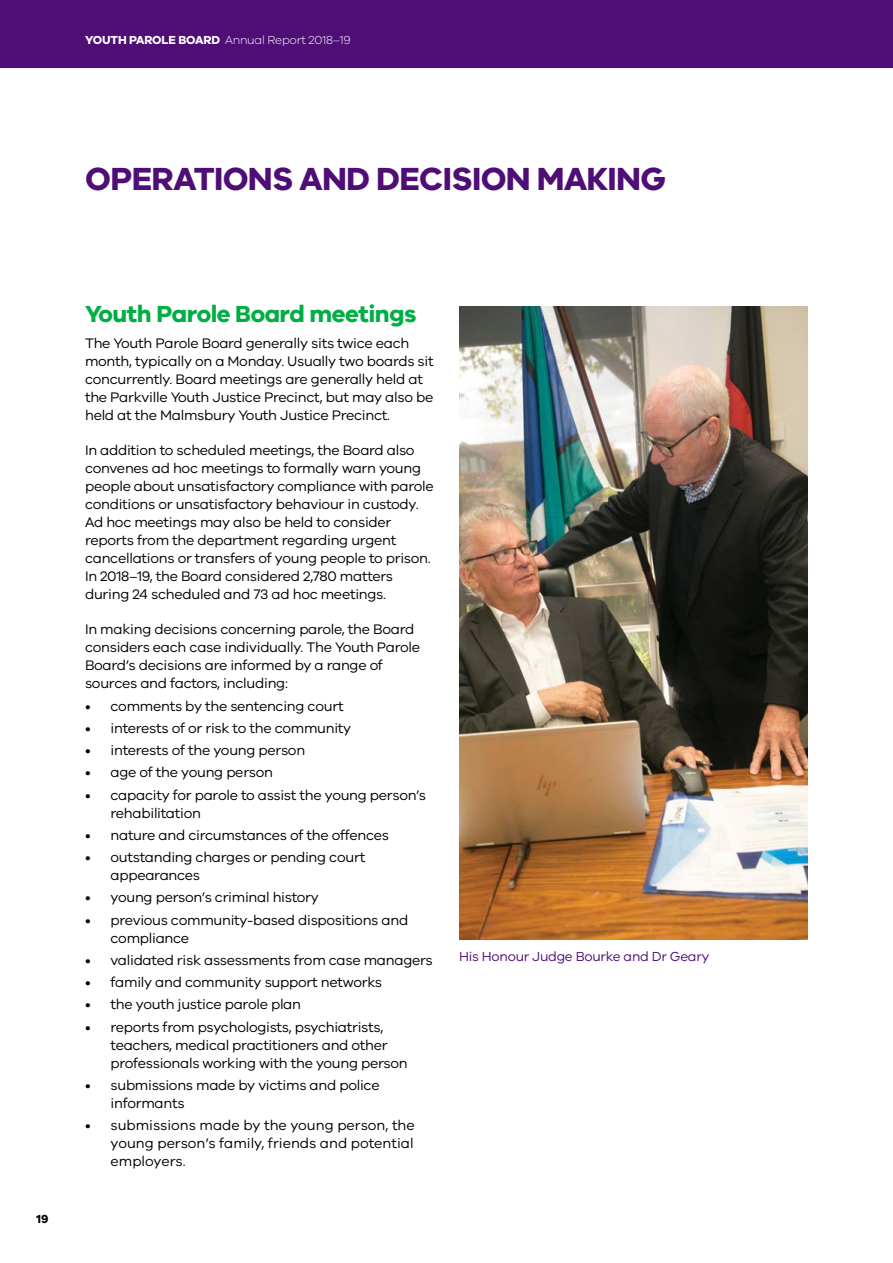
<style>
.page{position:relative;width:893px;height:1263px;background:#fff}
.page>*{position:absolute;margin:0;border:0;box-sizing:border-box;transform-origin:0 0}
.A_Head{font:700 33px "VIC";letter-spacing:-.02em;color:#4f0d76}
.B_Head{font:700 24px "VIC";letter-spacing:-.02em;color:#00ae43}
.Body_Text{font:14.25px/18px "VIC";letter-spacing:-.02em;color:#000}
.Tab_NSA{font:14.25px/18px "VIC";letter-spacing:-.02em;color:#000}
.Body_Text_NSA{font:14.25px/18px "VIC";letter-spacing:-.02em;color:#000}
.Tab{font:14.25px/18px "VIC";color:#000;text-align:justify}
.t1{font:13.5px "VIC";letter-spacing:-.02em;color:#4f0d76}
.t2{font:300 12px "VIC";letter-spacing:-.02em;color:#fff}
.t3{font:700 12px "VIC";color:#000}
.s1{font-weight:700}
</style>
<div class="page">
<div style="left:0;top:0;width:893px;height:68px;background:#4f0d76"></div>
<img style="left:459px;top:306px;width:349px;height:634px">
<p class="t2" style="left:85px;top:33px;width:267px"><span class="s1">YOUTH PAROLE BOARD</span> Annual Report 2018–19</p>
<p class="A_Head" style="left:85px;top:159px;width:582px">OPERATIONS AND DECISION MAKING</p>
<p class="t3" style="left:37px;top:1211px;width:13px">19</p>
<p class="B_Head" style="left:85px;top:299px;width:333px">Youth Parole Board meetings</p>
<p class="Body_Text" style="left:85px;top:334px;width:350px">The Youth Parole Board generally sits twice each month, typically on a Monday. Usually two boards sit concurrently. Board meetings are generally held at the Parkville Youth Justice Precinct, but may also be held at the Malmsbury Youth Justice Precinct.</p>
<p class="Body_Text" style="left:85px;top:441px;width:350px">In addition to scheduled meetings, the Board also convenes ad hoc meetings to formally warn young people about unsatisfactory compliance with parole conditions or unsatisfactory behaviour in custody.<br>Ad hoc meetings may also be held to consider reports from the department regarding urgent cancellations or transfers of young people to prison.<br>In 2018–19, the Board considered 2,780 matters during 24 scheduled and 73 ad hoc meetings.</p>
<p class="Body_Text_NSA" style="left:85px;top:620px;width:337px">In making decisions concerning parole, the Board considers each case individually. The Youth Parole Board’s decisions are informed by a range of sources and factors, including:</p>
<p class="Tab_NSA" style="left:85px;top:696px;width:260px">• comments by the sentencing court</p>
<p class="Tab_NSA" style="left:85px;top:718px;width:268px">• interests of or risk to the community</p>
<p class="Tab_NSA" style="left:85px;top:741px;width:222px">• interests of the young person</p>
<p class="Tab_NSA" style="left:85px;top:763px;width:189px">• age of the young person</p>
<p class="Tab_NSA" style="left:111px;top:785px;width:317px;text-indent:-26px">• capacity for parole to assist the young person’s rehabilitation</p>
<p class="Tab_NSA" style="left:85px;top:825px;width:305px">• nature and circumstances of the offences</p>
<p class="Tab_NSA" style="left:111px;top:848px;width:256px;text-indent:-26px">• outstanding charges or pending court appearances</p>
<p class="Tab_NSA" style="left:85px;top:888px;width:235px">• young person’s criminal history</p>
<p class="Tab_NSA" style="left:111px;top:910px;width:299px;text-indent:-26px">• previous community-based dispositions and compliance</p>
<p class="Tab_NSA" style="left:85px;top:950px;width:349px">• validated risk assessments from case managers</p>
<p class="Tab_NSA" style="left:85px;top:973px;width:299px">• family and community support networks</p>
<p class="Tab_NSA" style="left:85px;top:995px;width:218px">• the youth justice parole plan</p>
<p class="Tab_NSA" style="left:111px;top:1017px;width:299px;text-indent:-26px">• reports from psychologists, psychiatrists, teachers, medical practitioners and other professionals working with the young person</p>
<p class="Tab_NSA" style="left:111px;top:1075px;width:271px;text-indent:-26px">• submissions made by victims and police informants</p>
<p class="Tab" style="left:111px;top:1116px;width:306px;text-indent:-26px">• submissions made by the young person, the young person’s family, friends and potential employers.</p>
<p class="t1" style="left:459px;top:948px;width:252px">His Honour Judge Bourke and Dr Geary</p>
</div>
